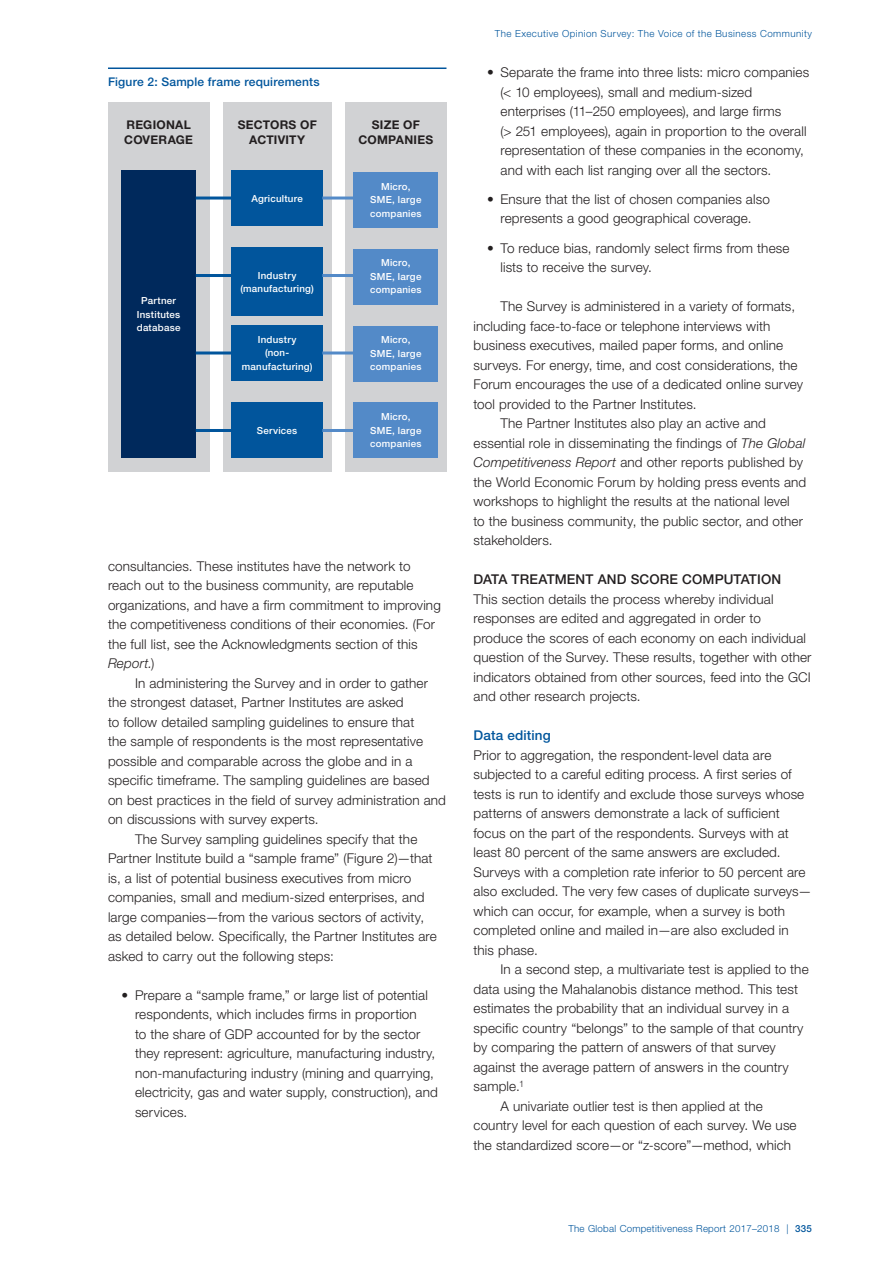
<style>
.page{position:relative;width:893px;height:1263px;background:#fff}
.page>*{position:absolute;margin:0;border:0;box-sizing:border-box;transform-origin:0 0}
.Body{font:300 13.5px/19.5px "Helvetica Neue LT Pro";letter-spacing:.01em;color:#231f20}
.Body_no_indent{font:300 13.5px/19.5px "Helvetica Neue LT Pro";letter-spacing:.01em;color:#231f20}
.A_Head{font:500 13.5px "Helvetica Neue LT Pro";letter-spacing:.01em;color:#231f20}
.B_Head{font:500 13.5px "Helvetica Neue LT Pro";letter-spacing:.01em;color:#01559c}
.Body-2{font:700 12px/15px "Helvetica Neue LT Pro";letter-spacing:.02em;color:#231f20;text-align:center}
.Figure_title{font:500 12px "Helvetica Neue LT Pro";letter-spacing:.015em;color:#01559c}
.Body-3{font:500 9.75px/13.5px "Helvetica Neue LT Pro";letter-spacing:.025em;color:#fff;text-align:center}
.Master_Head{font:300 9.75px "Helvetica Neue LT Pro";letter-spacing:.035em;color:#01559c}
.s1{font-style:italic}
.s2{font-weight:500}
</style>
<div class="page">
<hr style="left:108px;top:68px;width:338px;height:1px;background:#01559c">
<div style="left:108px;top:102px;width:101px;height:370px;background:#d1d2d4"></div>
<div style="left:223px;top:102px;width:108px;height:370px;background:#d1d2d4"></div>
<div style="left:345px;top:102px;width:101px;height:370px;background:#d1d2d4"></div>
<div style="left:122px;top:170px;width:74px;height:288px;background:#00295c"></div>
<div style="left:231px;top:170px;width:92px;height:56px;background:#01559c"></div>
<div style="left:231px;top:248px;width:92px;height:68px;background:#01559c"></div>
<div style="left:231px;top:325px;width:92px;height:56px;background:#01559c"></div>
<div style="left:231px;top:403px;width:92px;height:55px;background:#01559c"></div>
<div style="left:354px;top:403px;width:84px;height:55px;background:#538ac8"></div>
<div style="left:354px;top:172px;width:84px;height:55px;background:#538ac8"></div>
<div style="left:354px;top:249px;width:84px;height:55px;background:#538ac8"></div>
<div style="left:354px;top:326px;width:84px;height:55px;background:#538ac8"></div>
<hr style="left:196px;top:197px;width:36px;height:3px;background:#01559c">
<hr style="left:322px;top:197px;width:36px;height:3px;background:#538ac8">
<hr style="left:196px;top:274px;width:36px;height:3px;background:#01559c">
<hr style="left:322px;top:274px;width:36px;height:3px;background:#538ac8">
<hr style="left:196px;top:351px;width:36px;height:3px;background:#01559c">
<hr style="left:322px;top:351px;width:36px;height:3px;background:#538ac8">
<hr style="left:196px;top:429px;width:36px;height:3px;background:#01559c">
<hr style="left:322px;top:429px;width:36px;height:3px;background:#538ac8">
<p class="Figure_title" style="left:108px;top:74px;width:213px">Figure 2: Sample frame requirements</p>
<p class="Body-2" style="left:124px;top:117px;width:70px;text-align:left">REGIONAL<br>COVERAGE</p>
<p class="Body-2" style="left:238px;top:117px;width:81px">SECTORS OF<br>ACTIVITY</p>
<p class="Body-2" style="left:359px;top:117px;width:76px">SIZE OF<br>COMPANIES</p>
<p class="Body-3" style="left:137px;top:294px;width:45px">Partner<br>Institutes database</p>
<p class="Body-3" style="left:251px;top:191px;width:53px">Agriculture</p>
<p class="Body-3" style="left:240px;top:268px;width:75px">Industry (manufacturing)</p>
<p class="Body-3" style="left:242px;top:333px;width:72px">Industry<br>(non&shy;manufacturing)</p>
<p class="Body-3" style="left:257px;top:424px;width:42px">Services</p>
<p class="Body-3" style="left:370px;top:179px;width:53px">Micro,<br>SME, large companies</p>
<p class="Body-3" style="left:370px;top:256px;width:53px">Micro,<br>SME, large companies</p>
<p class="Body-3" style="left:370px;top:333px;width:53px">Micro,<br>SME, large companies</p>
<p class="Body-3" style="left:370px;top:410px;width:53px">Micro,<br>SME, large companies</p>
<p class="Body" style="left:108px;top:556px;width:334px">consultancies. These institutes have the network to reach out to the business community, are reputable organizations, and have a firm commitment to improving the competitiveness conditions of their economies. (For the full list, see the Acknowledgments section of this <span class="s1">Report.</span>)</p>
<p class="Body" style="left:108px;top:673px;width:340px;text-indent:27px">In administering the Survey and in order to gather the strongest dataset, Partner Institutes are asked<br>to follow detailed sampling guidelines to ensure that<br>the sample of respondents is the most representative possible and comparable across the globe and in a specific timeframe. The sampling guidelines are based on best practices in the field of survey administration and on discussions with survey experts.</p>
<p class="Body" style="left:108px;top:829px;width:330px;text-indent:27px">The Survey sampling guidelines specify that the Partner Institute build a “sample frame” (Figure 2)—that is, a list of potential business executives from micro companies, small and medium-sized enterprises, and large companies—from the various sectors of activity, as detailed below. Specifically, the Partner Institutes are asked to carry out the following steps:</p>
<p class="Body_no_indent" style="left:135px;top:985px;width:304px;text-indent:-14px">• Prepare a “sample frame,” or large list of potential respondents, which includes firms in proportion<br>to the share of GDP accounted for by the sector they represent: agriculture, manufacturing industry, non-manufacturing industry (mining and quarrying, electricity, gas and water supply, construction), and services.</p>
<p class="Master_Head" style="left:495px;top:27px;width:319px">The Executive Opinion Survey: The Voice of the Business Community</p>
<p class="Body_no_indent" style="left:500px;top:62px;width:310px;text-indent:-14px">• Separate the frame into three lists: micro companies (&lt; 10 employees), small and medium-sized enterprises (11–250 employees), and large firms<br>(&gt; 251 employees), again in proportion to the overall representation of these companies in the economy, and with each list ranging over all the sectors.</p>
<p class="Body_no_indent" style="left:487px;top:189px;width:284px;text-align:center">• Ensure that the list of chosen companies also represents a good geographical coverage.</p>
<p class="Body_no_indent" style="left:500px;top:238px;width:291px;text-indent:-14px">• To reduce bias, randomly select firms from these lists to receive the survey.</p>
<p class="Body" style="left:473px;top:296px;width:331px;text-indent:27px">The Survey is administered in a variety of formats, including face-to-face or telephone interviews with business executives, mailed paper forms, and online surveys. For energy, time, and cost considerations, the Forum encourages the use of a dedicated online survey tool provided to the Partner Institutes.</p>
<p class="Body" style="left:473px;top:413px;width:334px;text-indent:27px">The Partner Institutes also play an active and essential role in disseminating the findings of <span class="s1">The Global Competitiveness Report</span> and other reports published by the World Economic Forum by holding press events and workshops to highlight the results at the national level<br>to the business community, the public sector, and other stakeholders.</p>
<p class="A_Head" style="left:473px;top:571px;width:309px">DATA TREATMENT AND SCORE COMPUTATION</p>
<p class="Body_no_indent" style="left:473px;top:589px;width:340px">This section details the process whereby individual responses are edited and aggregated in order to produce the scores of each economy on each individual question of the Survey. These results, together with other indicators obtained from other sources, feed into the GCI and other research projects.</p>
<p class="B_Head" style="left:473px;top:727px;width:79px">Data editing</p>
<p class="Body_no_indent" style="left:473px;top:745px;width:340px">Prior to aggregation, the respondent-level data are subjected to a careful editing process. A first series of tests is run to identify and exclude those surveys whose patterns of answers demonstrate a lack of sufficient focus on the part of the respondents. Surveys with at least 80 percent of the same answers are excluded.<br>Surveys with a completion rate inferior to 50 percent are also excluded. The very few cases of duplicate surveys— which can occur, for example, when a survey is both completed online and mailed in—are also excluded in this phase.</p>
<p class="Body" style="left:473px;top:959px;width:337px;text-indent:27px">In a second step, a multivariate test is applied to the data using the Mahalanobis distance method. This test estimates the probability that an individual survey in a specific country “belongs” to the sample of that country by comparing the pattern of answers of that survey against the average pattern of answers in the country sample.<sup>1</sup></p>
<p class="Body" style="left:473px;top:1096px;width:325px;text-align:center">A univariate outlier test is then applied at the<br>country level for each question of each survey. We use the standardized score—or “z-score”—method, which</p>
<p class="Master_Head" style="left:568px;top:1223px;width:245px">The Global Competitiveness Report 2017–2018 | <span class="s2">335</span></p>
</div>
